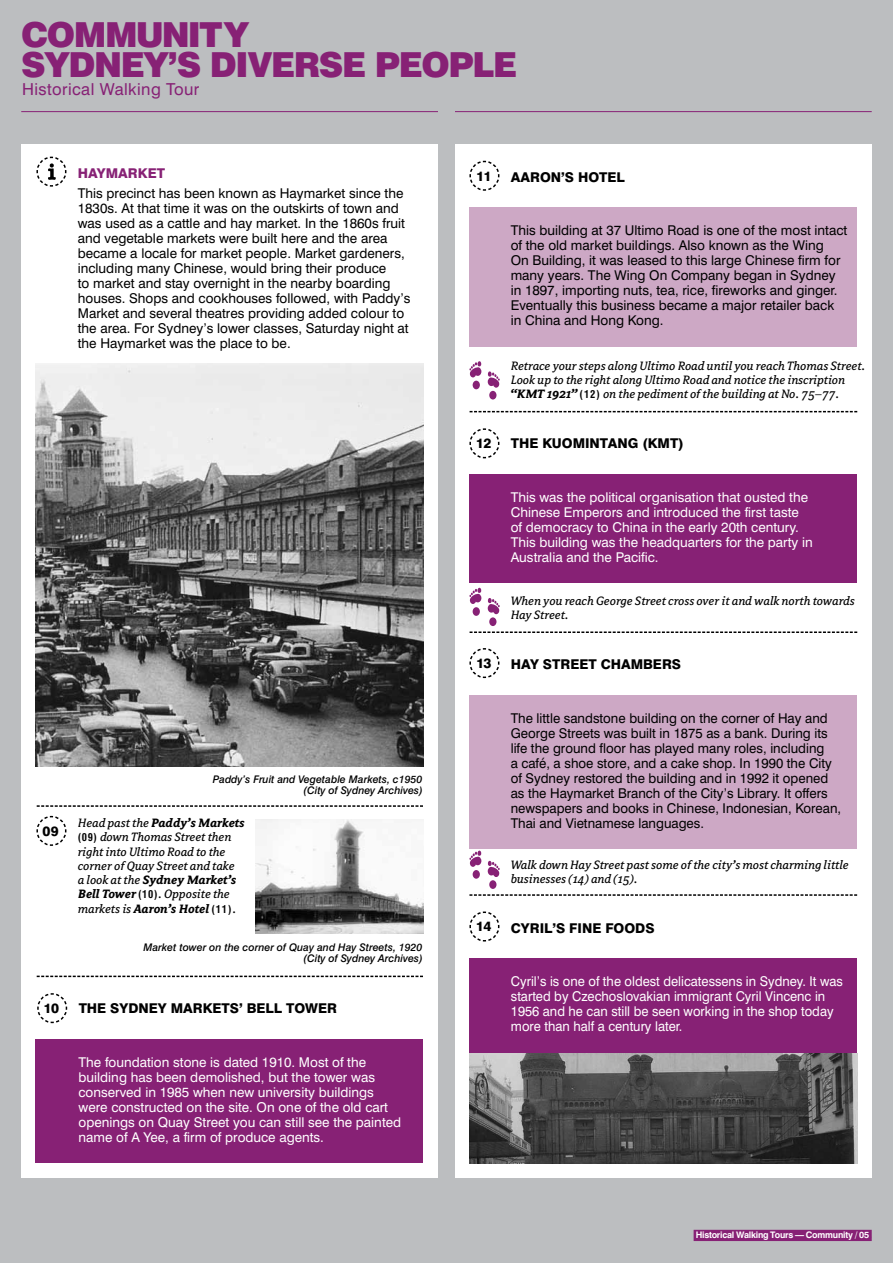
<style>
.page{position:relative;width:893px;height:1263px;background:#bcbec0}
.page>*{position:absolute;margin:0;border:0;box-sizing:border-box;transform-origin:0 0}
.t1{font:900 34.5px/30px "Swiss 721 BT";letter-spacing:-.04em;color:#872175}
.t2{font:16.5px "Swiss 721 BT";letter-spacing:.025em;color:#872175}
.t3{font:13.5px/15px "Swiss 721 BT";color:#000}
.t4{font:italic 13.5px/14.2px "Avance";color:#000}
.t5{font:13.5px/15px "Swiss 721 BT";color:#fff}
.t6{font:13.5px/15px "Swiss 721 BT";color:#fff;scale:.96 1}
.t7{font:800 13.5px "Swiss 721 BT";color:#000}
.t8{font:800 13.5px "Swiss 721 BT";color:#872175}
.t9{font:italic 500 10.5px/11.2px "Swiss 721 BT";color:#000;text-align:right}
.t10{font:700 9px "Swiss 721 BT";letter-spacing:-.025em;color:#fff}
.s1{font-weight:700}
.s2{font-family:"Swiss 721 BT";font-weight:700;font-style:normal;font-stretch:condensed;font-size:10.5px}
.s3{color:#872175}
</style>
<div class="page">
<hr style="left:21px;top:111px;width:417px;height:1px;background:#872175">
<hr style="left:455px;top:111px;width:417px;height:1px;background:#872175">
<div style="left:21px;top:145px;width:417px;height:1033px;background:#fff"></div>
<div style="left:455px;top:145px;width:417px;height:1033px;background:#fff"></div>
<div style="left:694px;top:1230px;width:178px;height:11px;background:#872175"></div>
<svg style="left:36px;top:156px;width:31px;height:31px"></svg>
<img style="left:36px;top:364px;width:387px;height:402px">
<svg style="left:36px;top:815px;width:31px;height:31px"></svg>
<svg style="left:37px;top:805px;width:386px;height:2px"></svg>
<svg style="left:37px;top:976px;width:386px;height:1px"></svg>
<img style="left:256px;top:819px;width:167px;height:114px">
<div style="left:469px;top:474px;width:388px;height:109px;background:#872175"></div>
<svg style="left:469px;top:428px;width:31px;height:31px"></svg>
<div style="left:473px;top:607px;width:7px;height:9px;background:#872175;border-radius:50%"></div>
<svg style="left:469px;top:588px;width:12px;height:16px"></svg>
<div style="left:489px;top:617px;width:7px;height:9px;background:#872175;border-radius:50%"></div>
<svg style="left:488px;top:598px;width:12px;height:16px"></svg>
<svg style="left:469px;top:411px;width:388px;height:1px"></svg>
<svg style="left:469px;top:631px;width:388px;height:2px"></svg>
<div style="left:473px;top:381px;width:7px;height:8px;background:#872175;border-radius:50%"></div>
<svg style="left:469px;top:361px;width:12px;height:16px"></svg>
<div style="left:489px;top:391px;width:7px;height:8px;background:#872175;border-radius:50%"></div>
<svg style="left:488px;top:371px;width:12px;height:17px"></svg>
<div style="left:469px;top:207px;width:388px;height:140px;background:#cda8c5"></div>
<svg style="left:469px;top:160px;width:31px;height:31px"></svg>
<div style="left:36px;top:1039px;width:387px;height:124px;background:#872175"></div>
<svg style="left:37px;top:993px;width:31px;height:31px"></svg>
<div style="left:469px;top:958px;width:388px;height:95px;background:#872175"></div>
<svg style="left:469px;top:911px;width:31px;height:31px"></svg>
<svg style="left:469px;top:894px;width:388px;height:2px"></svg>
<div style="left:469px;top:695px;width:388px;height:153px;background:#cda8c5"></div>
<img style="left:469px;top:1053px;width:388px;height:110px">
<svg style="left:469px;top:648px;width:31px;height:31px"></svg>
<div style="left:473px;top:870px;width:7px;height:9px;background:#872175;border-radius:50%"></div>
<svg style="left:469px;top:851px;width:12px;height:16px"></svg>
<div style="left:489px;top:880px;width:7px;height:9px;background:#872175;border-radius:50%"></div>
<svg style="left:488px;top:861px;width:12px;height:16px"></svg>
<h1 class="t1" style="left:21px;top:20px;width:494px">COMMUNITY<br>SYDNEY’S DIVERSE PEOPLE</h1>
<p class="t2" style="left:22px;top:79px;width:179px">Historical Walking Tour</p>
<p class="t8" style="left:78px;top:165px;width:70px">HAYMARKET</p>
<p class="t3" style="left:78px;top:186px;width:334px">This precinct has been known as Haymarket since the 1830s. At that time it was on the outskirts of town and was used as a cattle and hay market. In the 1860s fruit and vegetable markets were built here and the area became a locale for market people. Market gardeners, including many Chinese, would bring their produce<br>to market and stay overnight in the nearby boarding houses. Shops and cookhouses followed, with Paddy’s Market and several theatres providing added colour to the area. For Sydney’s lower classes, Saturday night at the Haymarket was the place to be.</p>
<p class="t7" style="left:42px;top:823px;width:18px">09</p>
<p class="t9" style="left:213px;top:774px;width:212px">Paddy’s Fruit and Vegetable Markets, c1950 (City of Sydney Archives)</p>
<p class="t4" style="left:78px;top:816px;width:168px">Head past the <span class="s1">Paddy’s Markets </span><span class="s2">(09)</span> down Thomas Street then right into Ultimo Road to the corner of Quay Street and take<br>a look at the <span class="s1">Sydney Market’s<br>Bell Tower</span> <span class="s2">(10)</span>. Opposite the markets is <span class="s1">Aaron’s Hotel</span> <span class="s2">(11)</span>.</p>
<p class="t9" style="left:143px;top:941px;width:281px">Market tower on the corner of Quay and Hay Streets, 1920 (City of Sydney Archives)</p>
<p class="t7" style="left:44px;top:1000px;width:17px">10</p>
<p class="t7" style="left:79px;top:1000px;width:52px">THE SYDNEY</p>
<p class="t7" style="left:171px;top:1000px;width:42px">MARKETS</p>
<p class="t7" style="left:239px;top:1000px;width:18px">’ BELL</p>
<p class="t7" style="left:286px;top:1000px;width:52px">TOWER</p>
<p class="t5" style="left:79px;top:1054px;width:324px">The foundation stone is dated 1910. Most of the building has been demolished, but the tower was conserved in 1985 when new university buildings were constructed on the site. On one of the old cart openings on Quay Street you can still see the painted name of A Yee, a firm of produce agents.</p>
<p class="t7" style="left:476px;top:168px;width:17px">11</p>
<p class="t7" style="left:511px;top:169px;width:98px">AARON’S HOTEL</p>
<p class="t3" style="left:511px;top:222px;width:338px">This building at 37 Ultimo Road is one of the most intact of the old market buildings. Also known as the Wing<br>On Building, it was leased to this large Chinese firm for many years. The Wing On Company began in Sydney in 1897, importing nuts, tea, rice, fireworks and ginger.<br>Eventually this business became a major retailer back in China and Hong Kong.</p>
<p class="t4" style="left:511px;top:359px;width:356px">Retrace your steps along Ultimo Road until you reach Thomas Street.<br>Look up to the right along Ultimo Road and notice the inscription <span class="s1">“KMT 1921”</span> <span class="s2">(12)</span> on the pediment of the building at No. 75–77.</p>
<p class="t7" style="left:476px;top:435px;width:17px">12</p>
<p class="t7" style="left:511px;top:435px;width:174px">THE KUOMINTANG (KMT)</p>
<p class="t5" style="left:511px;top:490px;width:304px">This was the political organisation that ousted the Chinese Emperors and introduced the first taste of democracy to China in the early 20th century.<br>This building was the headquarters for the party in Australia and the Pacific.</p>
<p class="t4" style="left:511px;top:594px;width:346px">When you reach George Street cross over it and walk north towards<br>Hay Street.</p>
<p class="t7" style="left:476px;top:655px;width:17px">13</p>
<p class="t7" style="left:511px;top:656px;width:69px">HAY STREET</p>
<p class="t7" style="left:601px;top:656px;width:81px">CHAMBERS</p>
<p class="t3" style="left:511px;top:711px;width:332px">The little sandstone building on the corner of Hay and George Streets was built in 1875 as a bank. During its life the ground floor has played many roles, including<br>a café, a shoe store, and a cake shop. In 1990 the City of Sydney restored the building and in 1992 it opened as the Haymarket Branch of the City’s Library. It offers newspapers and books in Chinese, Indonesian, Korean, Thai and Vietnamese languages.</p>
<p class="t4" style="left:511px;top:858px;width:339px">Walk down Hay Street past some of the city’s most charming little businesses (14) and (15).</p>
<p class="t7" style="left:476px;top:918px;width:17px">14</p>
<p class="t7" style="left:511px;top:920px;width:76px">CYRIL’S FINE</p>
<p class="t7" style="left:605px;top:920px;width:40px">FOODS</p>
<p class="t6" style="left:511px;top:974px;width:347px">Cyril’s is one of the oldest delicatessens in Sydney. It was started by Czechoslovakian immigrant Cyril Vincenc in 1956 and he can still be seen working in the shop today more than half a century later.</p>
<p class="t10" style="left:696px;top:1230px;width:177px">Historical Walking Tours — Community / 05<span class="s3">.</span></p>
</div>
